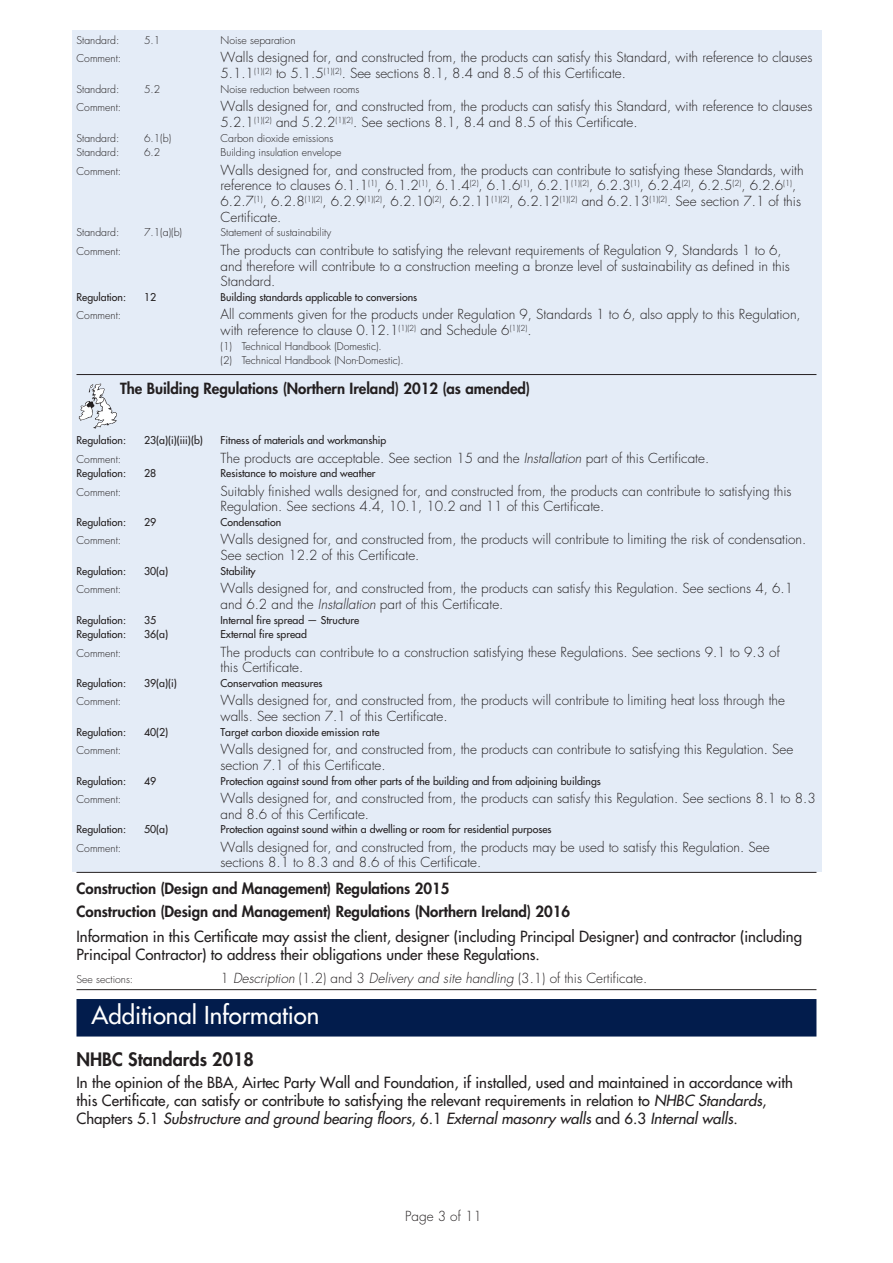
<style>
.page{position:relative;width:893px;height:1263px;background:#fff}
.page>*{position:absolute;margin:0;border:0;box-sizing:border-box;transform-origin:0 0}
.t1{font:24px "Futura";color:#fff}
.t2{font:800 18px "Futura";color:#231f20}
.t3{font:15px/18px "Futura";color:#231f20}
.t4{font:800 15px/22.5px "Futura";color:#231f20}
.t5{font:300 13.5px/15.8px "Futura";color:#231f20}
.t6{font:italic 300 13.5px "Futura";color:#231f20}
.t7{font:10.5px "Futura";color:#231f20}
.t8{font:300 10.5px/14.7px "Futura";color:#231f20}
.s1{font-style:italic}
.s2{font-style:normal}
</style>
<div class="page">
<div style="left:72px;top:31px;width:749px;height:841px;background:#e4ecf7"></div>
<hr style="left:76px;top:374px;width:740px;height:1px;background:#231f20">
<hr style="left:76px;top:872px;width:740px;height:1px;background:#231f20">
<hr style="left:76px;top:989px;width:740px;height:1px;background:#231f20">
<div style="left:76px;top:999px;width:740px;height:37px;background:#021c4c"></div>
<svg style="left:79px;top:383px;width:38px;height:46px"></svg>
<p class="t8" style="left:76px;top:33px;width:44px">Standard:</p>
<p class="t8" style="left:144px;top:33px;width:18px">5.1</p>
<p class="t8" style="left:221px;top:33px;width:76px">Noise separation</p>
<p class="t8" style="left:76px;top:52px;width:46px">Comment:</p>
<p class="t5" style="left:220px;top:50px;width:593px">Walls designed for, and constructed from, the products can satisfy this Standard, with reference to clauses<br>5.1.1<sup>(1)(2)</sup> to 5.1.5<sup>(1)(2)</sup>. See sections 8.1, 8.4 and 8.5 of this Certificate.</p>
<p class="t8" style="left:76px;top:82px;width:44px">Standard:</p>
<p class="t8" style="left:144px;top:82px;width:18px">5.2</p>
<p class="t8" style="left:221px;top:82px;width:140px">Noise reduction between rooms</p>
<p class="t8" style="left:76px;top:100px;width:46px">Comment:</p>
<p class="t5" style="left:220px;top:99px;width:593px">Walls designed for, and constructed from, the products can satisfy this Standard, with reference to clauses<br>5.2.1<sup>(1)(2)</sup> and 5.2.2<sup>(1)(2)</sup>. See sections 8.1, 8.4 and 8.5 of this Certificate.</p>
<p class="t8" style="left:76px;top:131px;width:44px">Standard:</p>
<p class="t8" style="left:144px;top:131px;width:29px">6.1(b)</p>
<p class="t8" style="left:221px;top:131px;width:114px">Carbon dioxide emissions</p>
<p class="t8" style="left:76px;top:145px;width:44px">Standard:</p>
<p class="t8" style="left:144px;top:145px;width:18px">6.2</p>
<p class="t8" style="left:221px;top:145px;width:122px">Building insulation envelope</p>
<p class="t8" style="left:76px;top:164px;width:46px">Comment:</p>
<p class="t5" style="left:220px;top:162px;width:585px">Walls designed for, and constructed from, the products can contribute to satisfying these Standards, with reference to clauses 6.1.1<sup>(1)</sup>, 6.1.2<sup>(1)</sup>, 6.1.4<sup>(2)</sup>, 6.1.6<sup>(1)</sup>, 6.2.1<sup>(1)(2)</sup>, 6.2.3<sup>(1)</sup>, 6.2.4<sup>(2)</sup>, 6.2.5<sup>(2)</sup>, 6.2.6<sup>(1)</sup>, 6.2.7<sup>(1)</sup>, 6.2.8<sup>(1)(2)</sup>, 6.2.9<sup>(1)(2)</sup>, 6.2.10<sup>(2)</sup>, 6.2.11<sup>(1)(2)</sup>, 6.2.12<sup>(1)(2)</sup> and 6.2.13<sup>(1)(2)</sup>. See section 7.1 of this Certificate.</p>
<p class="t8" style="left:76px;top:226px;width:44px">Standard:</p>
<p class="t8" style="left:144px;top:226px;width:40px">7.1(a)(b)</p>
<p class="t8" style="left:221px;top:226px;width:112px">Statement of sustainability</p>
<p class="t8" style="left:76px;top:244px;width:46px">Comment:</p>
<p class="t5" style="left:220px;top:242px;width:571px">The products can contribute to satisfying the relevant requirements of Regulation 9, Standards 1 to 6, and therefore will contribute to a construction meeting a bronze level of sustainability as defined in this<br>Standard.</p>
<p class="t7" style="left:76px;top:290px;width:51px">Regulation:</p>
<p class="t7" style="left:144px;top:290px;width:14px">12</p>
<p class="t7" style="left:221px;top:290px;width:198px">Building standards applicable to conversions</p>
<p class="t8" style="left:76px;top:308px;width:46px">Comment:</p>
<p class="t5" style="left:220px;top:307px;width:582px">All comments given for the products under Regulation 9, Standards 1 to 6, also apply to this Regulation, with reference to clause 0.12.1<sup>(1)(2)</sup> and Schedule 6<sup>(1)(2)</sup>.</p>
<p class="t8" style="left:221px;top:339px;width:185px">(1) Technical Handbook (Domestic).<br>(2) Technical Handbook (Non-Domestic).</p>
<p class="t4" style="left:120px;top:377px;width:412px">The Building Regulations (Northern Ireland) 2012 (as amended)</p>
<p class="t7" style="left:76px;top:434px;width:51px">Regulation:</p>
<p class="t7" style="left:144px;top:434px;width:61px">23(a)(i)(iii)(b)</p>
<p class="t7" style="left:221px;top:434px;width:167px">Fitness of materials and workmanship</p>
<p class="t8" style="left:76px;top:452px;width:46px">Comment:</p>
<p class="t5" style="left:220px;top:450px;width:490px">The products are acceptable. See section 15 and the <span class="s1">Installation</span> part of this Certificate.</p>
<p class="t7" style="left:76px;top:467px;width:51px">Regulation:</p>
<p class="t7" style="left:144px;top:467px;width:14px">28</p>
<p class="t7" style="left:221px;top:467px;width:157px">Resistance to moisture and weather</p>
<p class="t8" style="left:76px;top:485px;width:46px">Comment:</p>
<p class="t5" style="left:220px;top:483px;width:573px">Suitably finished walls designed for, and constructed from, the products can contribute to satisfying this<br>Regulation. See sections 4.4, 10.1, 10.2 and 11 of this Certificate.</p>
<p class="t7" style="left:76px;top:516px;width:51px">Regulation:</p>
<p class="t7" style="left:144px;top:516px;width:14px">29</p>
<p class="t7" style="left:221px;top:516px;width:62px">Condensation</p>
<p class="t8" style="left:76px;top:534px;width:46px">Comment:</p>
<p class="t5" style="left:220px;top:532px;width:587px">Walls designed for, and constructed from, the products will contribute to limiting the risk of condensation.<br>See section 12.2 of this Certificate.</p>
<p class="t7" style="left:76px;top:564px;width:51px">Regulation:</p>
<p class="t7" style="left:144px;top:564px;width:26px">30(a)</p>
<p class="t7" style="left:221px;top:564px;width:37px">Stability</p>
<p class="t8" style="left:76px;top:582px;width:46px">Comment:</p>
<p class="t5" style="left:220px;top:581px;width:574px">Walls designed for, and constructed from, the products can satisfy this Regulation. See sections 4, 6.1 and 6.2 and the <span class="s1">Installation</span> part of this Certificate.</p>
<p class="t7" style="left:76px;top:613px;width:51px">Regulation:</p>
<p class="t7" style="left:144px;top:613px;width:14px">35</p>
<p class="t7" style="left:221px;top:613px;width:140px">Internal fire spread — Structure</p>
<p class="t7" style="left:76px;top:628px;width:51px">Regulation:</p>
<p class="t7" style="left:144px;top:628px;width:26px">36(a)</p>
<p class="t7" style="left:221px;top:628px;width:88px">External fire spread</p>
<p class="t8" style="left:76px;top:646px;width:46px">Comment:</p>
<p class="t5" style="left:220px;top:644px;width:561px">The products can contribute to a construction satisfying these Regulations. See sections 9.1 to 9.3 of this Certificate.</p>
<p class="t7" style="left:76px;top:676px;width:51px">Regulation:</p>
<p class="t7" style="left:144px;top:676px;width:34px">39(a)(i)</p>
<p class="t7" style="left:221px;top:676px;width:104px">Conservation measures</p>
<p class="t8" style="left:76px;top:694px;width:46px">Comment:</p>
<p class="t5" style="left:220px;top:693px;width:566px">Walls designed for, and constructed from, the products will contribute to limiting heat loss through the walls. See section 7.1 of this Certificate.</p>
<p class="t7" style="left:76px;top:725px;width:51px">Regulation:</p>
<p class="t7" style="left:144px;top:725px;width:26px">40(2)</p>
<p class="t7" style="left:221px;top:725px;width:160px">Target carbon dioxide emission rate</p>
<p class="t8" style="left:76px;top:743px;width:46px">Comment:</p>
<p class="t5" style="left:220px;top:742px;width:574px">Walls designed for, and constructed from, the products can contribute to satisfying this Regulation. See section 7.1 of this Certificate.</p>
<p class="t7" style="left:76px;top:774px;width:51px">Regulation:</p>
<p class="t7" style="left:144px;top:774px;width:14px">49</p>
<p class="t7" style="left:221px;top:774px;width:382px">Protection against sound from other parts of the building and from adjoining buildings</p>
<p class="t8" style="left:76px;top:792px;width:46px">Comment:</p>
<p class="t5" style="left:220px;top:790px;width:597px">Walls designed for, and constructed from, the products can satisfy this Regulation. See sections 8.1 to 8.3 and 8.6 of this Certificate.</p>
<p class="t7" style="left:76px;top:823px;width:51px">Regulation:</p>
<p class="t7" style="left:144px;top:823px;width:26px">50(a)</p>
<p class="t7" style="left:221px;top:823px;width:333px">Protection against sound within a dwelling or room for residential purposes</p>
<p class="t8" style="left:76px;top:841px;width:46px">Comment:</p>
<p class="t5" style="left:220px;top:839px;width:551px">Walls designed for, and constructed from, the products may be used to satisfy this Regulation. See sections 8.1 to 8.3 and 8.6 of this Certificate.</p>
<p class="t4" style="left:76px;top:877px;width:495px">Construction (Design and Management) Regulations 2015<br>Construction (Design and Management) Regulations (Northern Ireland) 2016</p>
<p class="t3" style="left:76px;top:927px;width:727px">Information in this Certificate may assist the client, designer (including Principal Designer) and contractor (including<br>Principal Contractor) to address their obligations under these Regulations.</p>
<p class="t8" style="left:76px;top:972px;width:58px">See sections:</p>
<p class="t6" style="left:221px;top:970px;width:428px"><span class="s2">1</span> Description <span class="s2">(1.2) and 3</span> Delivery and site handling <span class="s2">(3.1) of this Certificate.</span></p>
<h1 class="t1" style="left:92px;top:1000px;width:229px">Additional Information</h1>
<h2 class="t2" style="left:76px;top:1048px;width:179px">NHBC Standards 2018</h2>
<p class="t3" style="left:76px;top:1074px;width:718px">In the opinion of the BBA, Airtec Party Wall and Foundation, if installed, used and maintained in accordance with this Certificate, can satisfy or contribute to satisfying the relevant requirements in relation to <span class="s1">NHBC Standards</span>,<br>Chapters 5.1 <span class="s1">Substructure and ground bearing floors</span>, 6.1 <span class="s1">External masonry walls</span> and 6.3 <span class="s1">Internal walls</span>.</p>
<p class="t5" style="left:405px;top:1209px;width:78px">Page 3 of 11</p>
</div>
